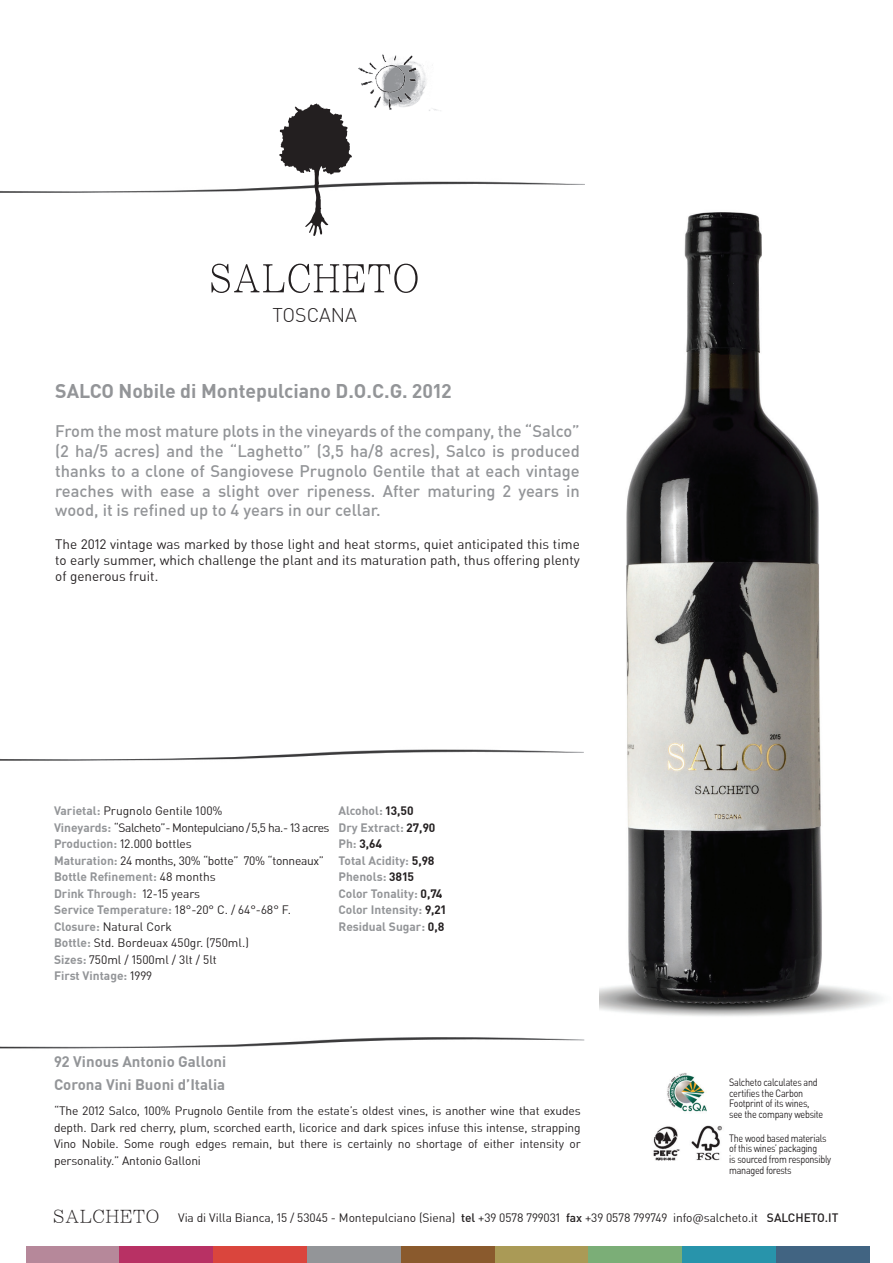
<style>
.page{position:relative;width:893px;height:1263px;background:#fff}
.page>*{position:absolute;margin:0;border:0;box-sizing:border-box;transform-origin:0 0}
.t1{font:700 19.5px "NGCDIN On Air";color:#939598}
.t2{font:300 19.5px "NGCDIN On Air";color:#231f20}
.t3{font:500 16.5px/19.8px "NGCDIN On Air";color:#939598;text-align:justify}
.t4{font:700 15px/22.5px "NGCDIN On Air";color:#939598}
.t5{font:13.5px/16.2px "NGCDIN On Air";color:#231f20;text-align:justify}
.t6{font:12px/16.5px "NGCDIN On Air";letter-spacing:-.005em;color:#231f20;text-align:justify}
.t7{font:700 12px/16.5px "NGCDIN On Air";color:#939598}
.t8{font:10.5px/10.5px "NGCDIN On Air";letter-spacing:-.03em;color:#231f20;scale:.85 1}
.s1{font-weight:700;color:#939598}
.s2{color:#231f20}
.s3{font-family:"Li Song Pro";font-size:18.75px}
.s4{font-weight:500}
</style>
<div class="page">
<img style="left:0;top:1009px;width:600px;height:40px">
<div style="left:26px;top:1246px;width:93px;height:17px;background:#b6889a"></div>
<div style="left:119px;top:1246px;width:94px;height:17px;background:#b83164"></div>
<div style="left:213px;top:1246px;width:94px;height:17px;background:#da453d"></div>
<div style="left:307px;top:1246px;width:94px;height:17px;background:#939598"></div>
<div style="left:401px;top:1246px;width:94px;height:17px;background:#8a5a2d"></div>
<div style="left:495px;top:1246px;width:94px;height:17px;background:#aa9a56"></div>
<div style="left:589px;top:1246px;width:93px;height:17px;background:#7bae77"></div>
<div style="left:682px;top:1246px;width:94px;height:17px;background:#2894ab"></div>
<div style="left:776px;top:1246px;width:94px;height:17px;background:#416482"></div>
<img style="left:0;top:749px;width:584px;height:12px">
<img style="left:653px;top:1073px;width:69px;height:88px">
<img style="left:0;top:181px;width:585px;height:12px">
<svg style="left:279px;top:103px;width:73px;height:133px"></svg>
<svg style="left:211px;top:264px;width:207px;height:29px"></svg>
<img style="left:342px;top:54px;width:99px;height:73px">
<img style="left:600px;top:212px;width:283px;height:804px">
<h1 class="t2" style="left:272px;top:304px;width:86px">TOSCANA</h1>
<h1 class="t1" style="left:55px;top:380px;width:398px">SALCO Nobile di Montepulciano D.O.C.G. 2012</h1>
<p class="t3" style="left:55px;top:422px;width:526px">From the most mature plots in the vineyards of the company, the “Salco” (2 ha/5 acres) and the “Laghetto” (3,5 ha/8 acres), Salco is produced thanks to a clone of Sangiovese Prugnolo Gentile that at each vintage reaches with ease a slight over ripeness. After maturing 2 years in wood, it is refined up to 4 years in our cellar.</p>
<p class="t5" style="left:55px;top:536px;width:526px">The 2012 vintage was marked by those light and heat storms, quiet anticipated this time to early summer, which challenge the plant and its maturation path, thus offering plenty of generous fruit.</p>
<p class="t6" style="left:54px;top:803px;width:277px;text-align:left"><span class="s1">Varietal:</span> Prugnolo Gentile 100%<br><span class="s1">Vineyards:</span> “Salcheto”- Montepulciano / 5,5 ha.- 13 acres <span class="s1">Production:</span> 12.000 bottles<br><span class="s1">Maturation:</span> 24 months, 30% “botte” 70% “tonneaux” <span class="s1">Bottle Refinement:</span> 48 months<br><span class="s1">Drink Through:</span> 12-15 years<br><span class="s1">Service Temperature:</span> 18°-20° C. / 64°-68° F.<br><span class="s1">Closure:</span> Natural Cork<br><span class="s1">Bottle:</span> Std. Bordeuax 450gr. (750ml.)<br><span class="s1">Sizes:</span> 750ml / 1500ml / 3lt / 5lt<br><span class="s1">First Vintage:</span> 1999</p>
<p class="t7" style="left:338px;top:803px;width:109px">Alcohol: <span class="s2">13,50<br></span>Dry Extract: <span class="s2">27,90<br></span>Ph: <span class="s2">3,64<br></span>Total Acidity: <span class="s2">5,98<br></span>Phenols: <span class="s2">3815<br></span>Color Tonality: <span class="s2">0,74<br></span>Color Intensity: <span class="s2">9,21<br></span>Residual Sugar: <span class="s2">0,8</span></p>
<p class="t4" style="left:54px;top:1050px;width:174px">92 Vinous Antonio Galloni<br>Corona Vini Buoni d’Italia</p>
<p class="t6" style="left:54px;top:1103px;width:528px">“The 2012 Salco, 100% Prugnolo Gentile from the estate’s oldest vines, is another wine that exudes depth. Dark red cherry, plum, scorched earth, licorice and dark spices infuse this intense, strapping Vino Nobile. Some rough edges remain, but there is certainly no shortage of either intensity or personality.” Antonio Galloni</p>
<p class="t8" style="left:729px;top:1078px;width:112px">Salcheto calculates and certifies the Carbon<br>Footprint of its wines, see the company website</p>
<p class="t8" style="left:729px;top:1133px;width:121px">The wood based materials of this wines’ packaging<br>is sourced from responsibly managed forests</p>
<p class="t6" style="left:54px;top:1209px;width:786px"><span class="s3">SALCHETO</span> Via di Villa Bianca, 15 / 53045 - Montepulciano (Siena) <span class="s4">tel</span> +39 0578 799031 <span class="s4">fax</span> +39 0578 799749 info@salcheto.it <span class="s4">SALCHETO.IT</span></p>
</div>
